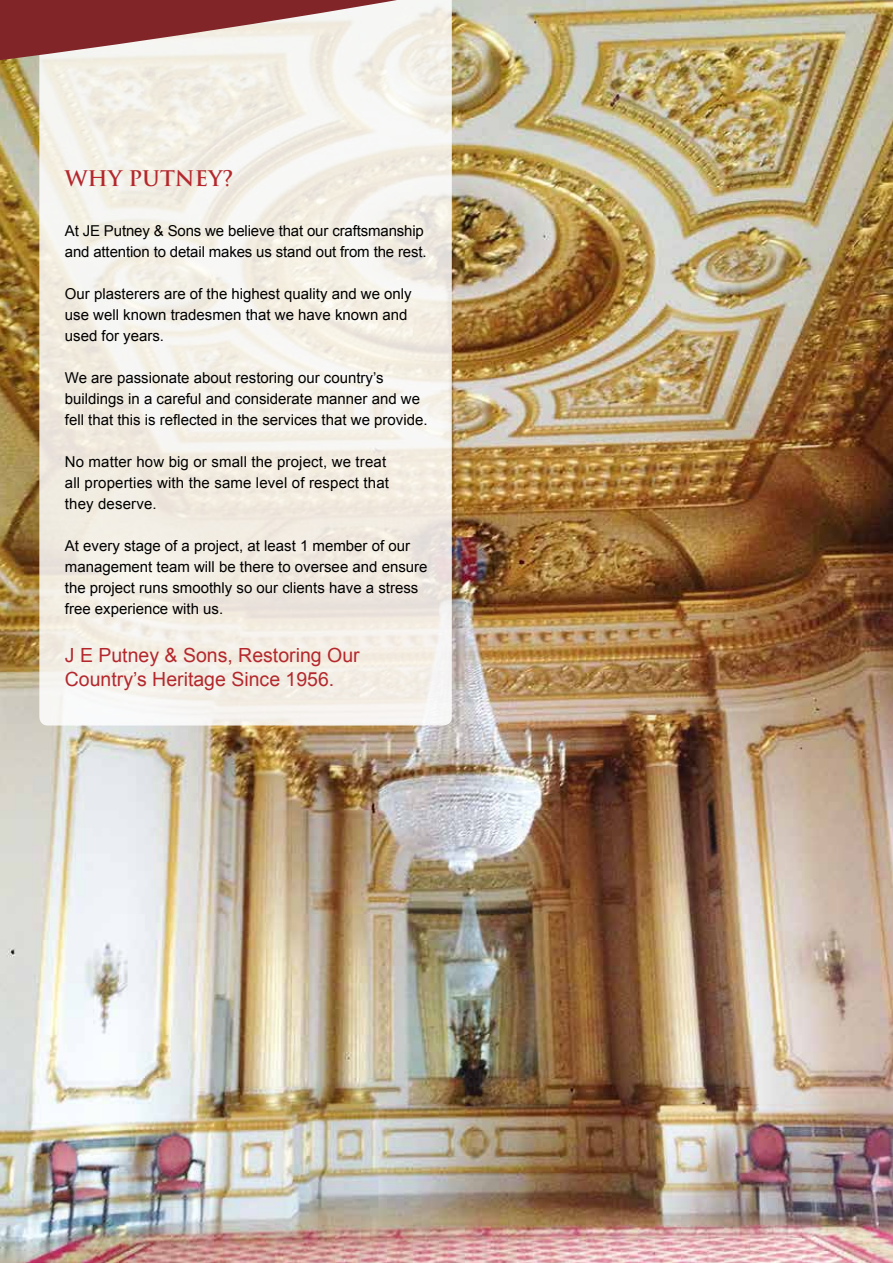
<style>
.page{position:relative;width:893px;height:1263px;background:#fff}
.page>*{position:absolute;margin:0;border:0;box-sizing:border-box;transform-origin:0 0}
.t1{font:700 21px "Trajan Pro";color:#b4282d}
.t2{font:19.5px/24px "Arial";color:#b4282d}
.t3{font:15px/21px "Arial";color:#000}
</style>
<div class="page">
<img style="left:0;top:171px;width:893px;height:1092px">
<svg style="left:39px;top:171px;width:413px;height:554px;fill:#f3eee4"></svg>
<img style="left:0;top:0;width:893px;height:171px">
<h1 class="t1" style="left:65px;top:170px;width:170px">WHY PUTNEY?</h1>
<p class="t3" style="left:65px;top:221px;width:363px">At JE Putney &amp; Sons we believe that our craftsmanship and attention to detail makes us stand out from the rest.</p>
<p class="t3" style="left:65px;top:284px;width:348px">Our plasterers are of the highest quality and we only use well known tradesmen that we have known and used for years.</p>
<p class="t3" style="left:65px;top:368px;width:364px">We are passionate about restoring our country’s buildings in a careful and considerate manner and we fell that this is reflected in the services that we provide.</p>
<p class="t3" style="left:65px;top:452px;width:326px">No matter how big or small the project, we treat all properties with the same level of respect that they deserve.</p>
<p class="t3" style="left:65px;top:536px;width:364px">At every stage of a project, at least 1 member of our management team will be there to oversee and ensure the project runs smoothly so our clients have a stress free experience with us.</p>
<h2 class="t2" style="left:65px;top:645px;width:296px">J E Putney &amp; Sons, Restoring Our<br>Country’s Heritage Since 1956.</h2>
</div>
